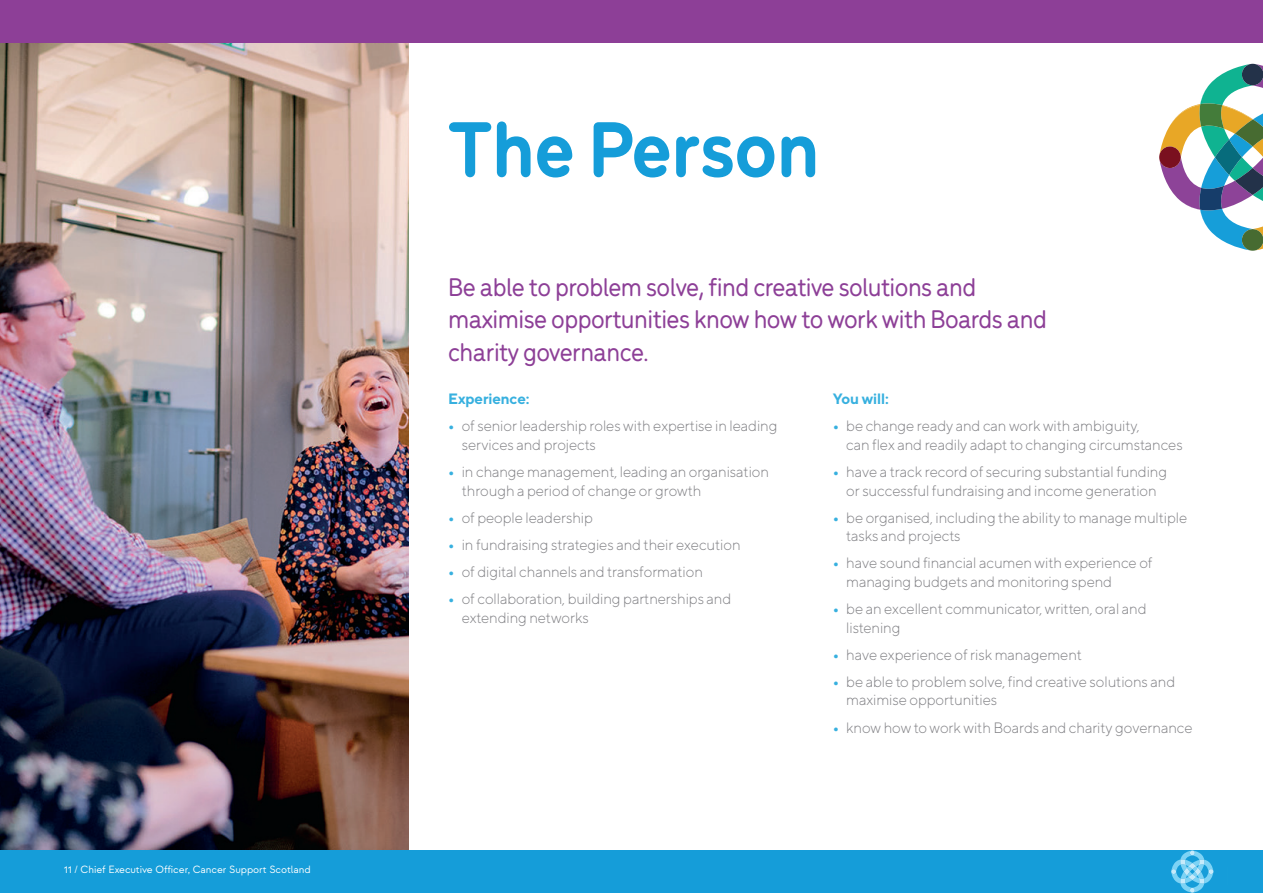
<style>
.page{position:relative;width:1263px;height:893px;background:#fff}
.page>*{position:absolute;margin:0;border:0;box-sizing:border-box;transform-origin:0 0}
.t1{font:700 82.5px "Menco";letter-spacing:-.01em;color:#159dd9}
.t2{font:500 27px/32.4px "Menco";letter-spacing:-.02em;color:#8d3f97}
.t3{font:300 15px/18.6px "TT Norms";letter-spacing:-.01em;color:#7f7f83}
.t4{font:700 15px "TT Norms";letter-spacing:-.01em;color:#37b0df}
.t5{font:10.5px "Strawford";letter-spacing:-.01em;color:#fff}
.s1{font-weight:700;color:#37b0df}
</style>
<div class="page">
<img style="left:0;top:43px;width:409px;height:807px">
<div style="left:0;top:850px;width:1263px;height:43px;background:#159dd9"></div>
<div style="left:0;top:0;width:1263px;height:43px;background:#8d3f97"></div>
<svg style="left:1171px;top:850px;width:42px;height:43px"></svg>
<svg style="left:1159px;top:64px;width:104px;height:187px"></svg>
<p class="t5" style="left:64px;top:863px;width:248px">11 / Chief Executive Officer, Cancer Support Scotland</p>
<h1 class="t1" style="left:448px;top:89px;width:374px">The Person</h1>
<h2 class="t2" style="left:448px;top:269px;width:600px">Be able to problem solve, find creative solutions and maximise opportunities know how to work with Boards and charity governance.</h2>
<p class="t4" style="left:448px;top:389px;width:83px">Experience:</p>
<p class="t3" style="left:462px;top:416px;width:317px;text-indent:-13px"><span class="s1">•</span> of senior leadership roles with expertise in leading services and projects</p>
<p class="t3" style="left:462px;top:462px;width:309px;text-indent:-14px"><span class="s1">•</span> in change management, leading an organisation through a period of change or growth</p>
<p class="t3" style="left:448px;top:508px;width:146px"><span class="s1">•</span> of people leadership</p>
<p class="t3" style="left:448px;top:535px;width:294px"><span class="s1">•</span> in fundraising strategies and their execution</p>
<p class="t3" style="left:448px;top:562px;width:256px"><span class="s1">•</span> of digital channels and transformation</p>
<p class="t3" style="left:462px;top:589px;width:271px;text-indent:-14px"><span class="s1">•</span> of collaboration, building partnerships and extending networks</p>
<p class="t4" style="left:833px;top:389px;width:58px">You will:</p>
<p class="t3" style="left:846px;top:416px;width:338px;text-indent:-14px"><span class="s1">•</span> be change ready and can work with ambiguity,<br>can flex and readily adapt to changing circumstances</p>
<p class="t3" style="left:833px;top:462px;width:336px;text-align:center"><span class="s1">•</span> have a track record of securing substantial funding or successful fundraising and income generation</p>
<p class="t3" style="left:846px;top:508px;width:343px;text-indent:-14px"><span class="s1">•</span> be organised, including the ability to manage multiple tasks and projects</p>
<p class="t3" style="left:846px;top:553px;width:308px;text-indent:-14px"><span class="s1">•</span> have sound financial acumen with experience of managing budgets and monitoring spend</p>
<p class="t3" style="left:846px;top:599px;width:302px;text-indent:-14px"><span class="s1">•</span> be an excellent communicator, written, oral and listening</p>
<p class="t3" style="left:833px;top:645px;width:251px"><span class="s1">•</span> have experience of risk management</p>
<p class="t3" style="left:846px;top:672px;width:330px;text-indent:-14px"><span class="s1">•</span> be able to problem solve, find creative solutions and maximise opportunities</p>
<p class="t3" style="left:833px;top:718px;width:361px"><span class="s1">•</span> know how to work with Boards and charity governance</p>
</div>
